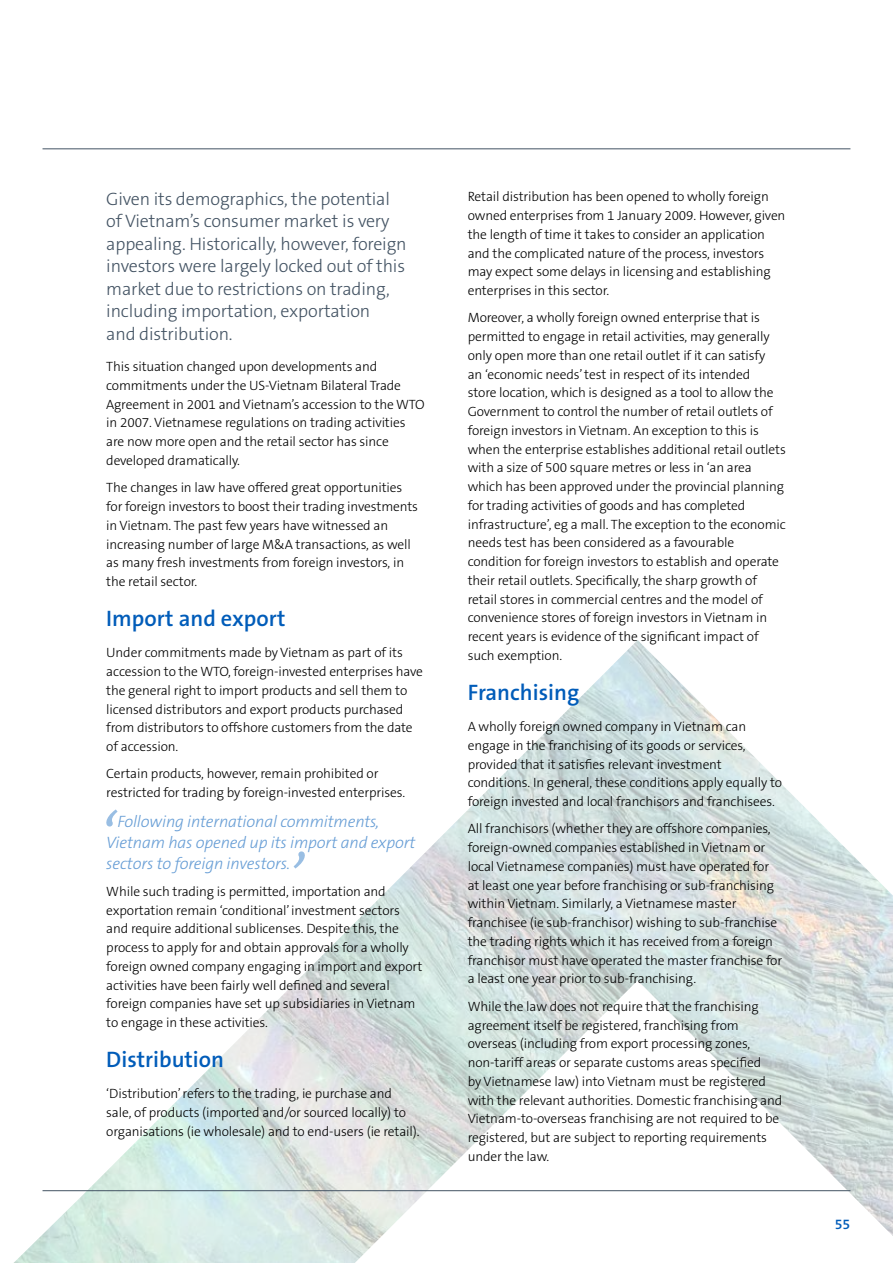
<style>
.page{position:relative;width:893px;height:1263px;background:#fff}
.page>*{position:absolute;margin:0;border:0;box-sizing:border-box;transform-origin:0 0}
.t1{font:600 22.5px "The Sans B6";color:#005cb9}
.t2{font:300 18px/22.5px "The Sans B3";letter-spacing:-.01em;color:#435363}
.t3{font:italic 300 16.5px/21px "The Sans B3";letter-spacing:-.01em;color:#669dd5}
.t4{font:600 14.25px "The Sans B6";color:#005cb9}
.t5{font:300 13.5px/18.8px "The Sans B3";letter-spacing:-.01em;color:#000}
</style>
<div class="page">
<img style="left:14px;top:640px;width:879px;height:623px">
<svg style="left:104px;top:809px;width:14px;height:17px"></svg>
<svg style="left:294px;top:851px;width:14px;height:17px"></svg>
<hr style="left:43px;top:149px;width:807px;height:1px;background:#435363">
<hr style="left:43px;top:1190px;width:807px;height:1px;background:#435363">
<p class="t2" style="left:106px;top:188px;width:302px">Given its demographics, the potential of Vietnam’s consumer market is very appealing. Historically, however, foreign investors were largely locked out of this market due to restrictions on trading, including importation, exportation<br>and distribution.</p>
<p class="t5" style="left:106px;top:358px;width:320px">This situation changed upon developments and commitments under the US-Vietnam Bilateral Trade Agreement in 2001 and Vietnam’s accession to the WTO in 2007. Vietnamese regulations on trading activities are now more open and the retail sector has since developed dramatically.</p>
<p class="t5" style="left:106px;top:479px;width:313px">The changes in law have offered great opportunities for foreign investors to boost their trading investments in Vietnam. The past few years have witnessed an increasing number of large M&amp;A transactions, as well as many fresh investments from foreign investors, in the retail sector.</p>
<h1 class="t1" style="left:106px;top:606px;width:181px">Import and export</h1>
<p class="t5" style="left:106px;top:644px;width:318px">Under commitments made by Vietnam as part of its accession to the WTO, foreign-invested enterprises have the general right to import products and sell them to licensed distributors and export products purchased from distributors to offshore customers from the date of accession.</p>
<p class="t5" style="left:106px;top:765px;width:301px">Certain products, however, remain prohibited or restricted for trading by foreign-invested enterprises.</p>
<p class="t3" style="left:106px;top:811px;width:311px;text-indent:11px">Following international commitments,<br>Vietnam has opened up its import and export sectors to foreign investors.</p>
<p class="t5" style="left:106px;top:882px;width:318px">While such trading is permitted, importation and exportation remain ‘conditional’ investment sectors and require additional sublicenses. Despite this, the process to apply for and obtain approvals for a wholly foreign owned company engaging in import and export activities have been fairly well defined and several foreign companies have set up subsidiaries in Vietnam to engage in these activities.</p>
<h1 class="t1" style="left:106px;top:1047px;width:119px">Distribution</h1>
<p class="t5" style="left:106px;top:1085px;width:315px">‘Distribution’ refers to the trading, ie purchase and sale, of products (imported and/or sourced locally) to organisations (ie wholesale) and to end-users (ie retail).</p>
<p class="t5" style="left:468px;top:188px;width:319px">Retail distribution has been opened to wholly foreign owned enterprises from 1 January 2009. However, given the length of time it takes to consider an application and the complicated nature of the process, investors may expect some delays in licensing and establishing enterprises in this sector.</p>
<p class="t5" style="left:468px;top:309px;width:320px">Moreover, a wholly foreign owned enterprise that is permitted to engage in retail activities, may generally only open more than one retail outlet if it can satisfy<br>an ‘economic needs’ test in respect of its intended<br>store location, which is designed as a tool to allow the Government to control the number of retail outlets of foreign investors in Vietnam. An exception to this is when the enterprise establishes additional retail outlets with a size of 500 square metres or less in ‘an area which has been approved under the provincial planning for trading activities of goods and has completed infrastructure’, eg a mall. The exception to the economic needs test has been considered as a favourable condition for foreign investors to establish and operate their retail outlets. Specifically, the sharp growth of retail stores in commercial centres and the model of convenience stores of foreign investors in Vietnam in recent years is evidence of the significant impact of such exemption.</p>
<h1 class="t1" style="left:468px;top:680px;width:113px">Franchising</h1>
<p class="t5" style="left:468px;top:718px;width:316px">A wholly foreign owned company in Vietnam can engage in the franchising of its goods or services, provided that it satisfies relevant investment conditions. In general, these conditions apply equally to foreign invested and local franchisors and franchisees.</p>
<p class="t5" style="left:468px;top:820px;width:316px">All franchisors (whether they are offshore companies, foreign-owned companies established in Vietnam or local Vietnamese companies) must have operated for at least one year before franchising or sub-franchising within Vietnam. Similarly, a Vietnamese master franchisee (ie sub-franchisor) wishing to sub-franchise the trading rights which it has received from a foreign franchisor must have operated the master franchise for a least one year prior to sub-franchising.</p>
<p class="t5" style="left:468px;top:997px;width:316px">While the law does not require that the franchising agreement itself be registered, franchising from overseas (including from export processing zones, non-tariff areas or separate customs areas specified<br>by Vietnamese law) into Vietnam must be registered with the relevant authorities. Domestic franchising and Vietnam-to-overseas franchising are not required to be registered, but are subject to reporting requirements under the law.</p>
<p class="t4" style="left:835px;top:1216px;width:17px">55</p>
</div>
